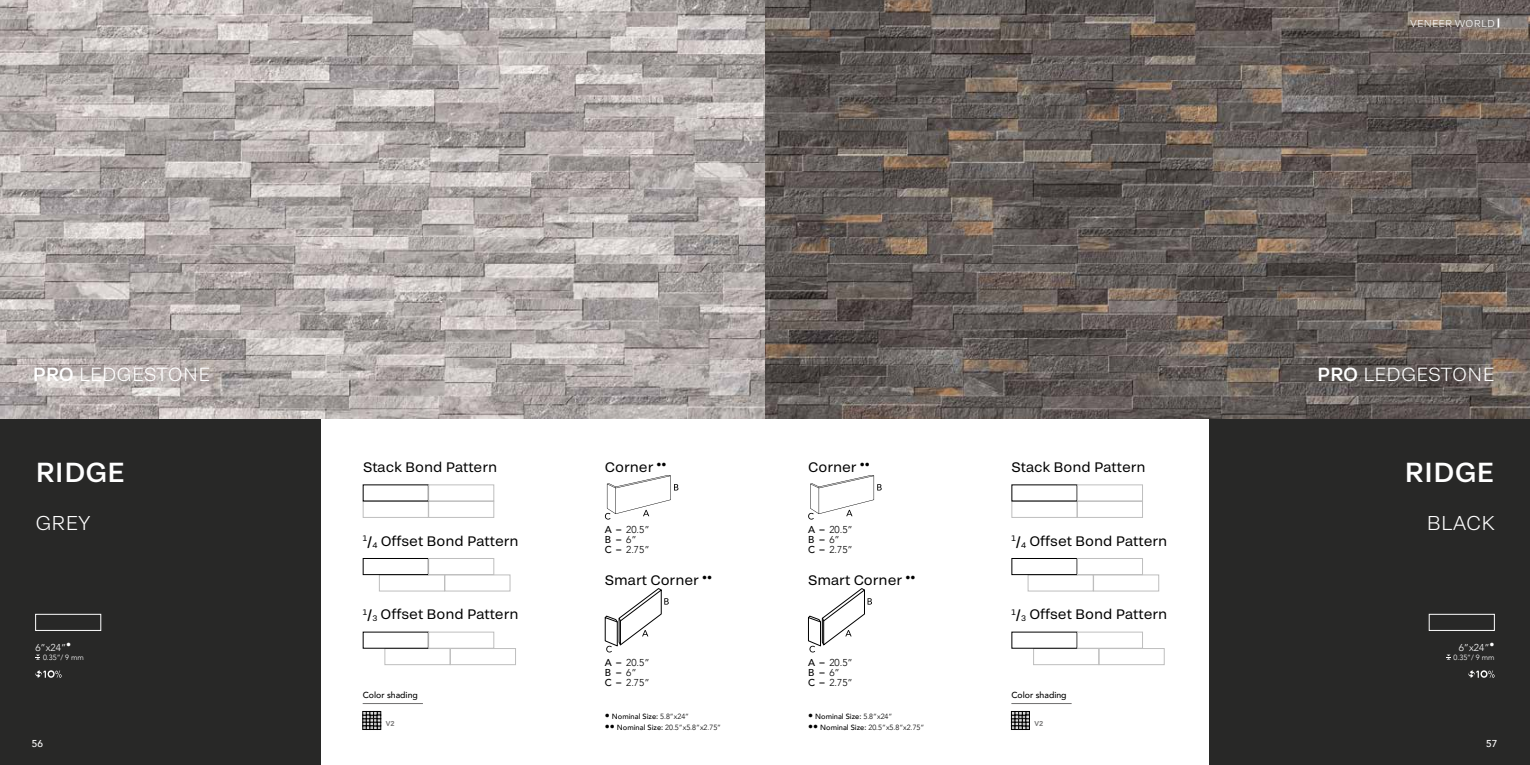
<style>
.page{position:relative;width:1530px;height:765px;background:#fff}
.page>*{position:absolute;margin:0;border:0;box-sizing:border-box;transform-origin:0 0}
.t1{font:500 27.5px "Grtsk Peta";color:#fff}
.t2{font:300 20px "Grtsk Peta";color:#fff}
.t3{font:300 19px "Grtsk Peta";color:#fff}
.t4{font:13.75px "Grtsk Peta";color:#000}
.t5{font:300 10px/10px "Avenir";color:#000}
.t6{font:300 10px "Avenir";color:#fff}
.t7{font:300 10px "Grtsk Peta";letter-spacing:.02em;color:#fff}
.t8{font:500 10px "Avenir";color:#fff}
.t9{font:500 8.75px "Avenir";color:#000}
.t10{font:300 7.5px "Avenir";color:#000}
.t11{font:500 7.5px "Avenir";color:#000}
.t12{font:300 7.5px "Avenir";color:#fff}
.t13{font:800 7px "Avenir";color:#706f6f}
.s1{font-weight:500}
.s2{font-weight:900;font-size:10px}
.s3{font-weight:300}
</style>
<div class="page">
<div style="left:1210px;top:419px;width:320px;height:346px;background:#282827"></div>
<div style="left:0;top:419px;width:320px;height:346px;background:#282827"></div>
<img style="left:0;top:0;width:1530px;height:419px">
<svg style="left:35px;top:670px;width:27px;height:8px"></svg>
<svg style="left:1468px;top:670px;width:27px;height:8px"></svg>
<svg style="left:363px;top:711px;width:18px;height:19px"></svg>
<hr style="left:363px;top:703px;width:60px;height:1px;background:#706f6f">
<div style="left:363px;top:501px;width:65px;height:17px;border:1px solid #bebebe"></div>
<div style="left:428px;top:501px;width:66px;height:17px;border:1px solid #bebebe"></div>
<div style="left:428px;top:485px;width:66px;height:16px;border:1px solid #bebebe"></div>
<div style="left:379px;top:575px;width:66px;height:16px;border:1px solid #bebebe"></div>
<div style="left:445px;top:575px;width:65px;height:16px;border:1px solid #bebebe"></div>
<div style="left:363px;top:558px;width:66px;height:17px;border:1px solid #000"></div>
<div style="left:428px;top:558px;width:66px;height:17px;border:1px solid #bebebe"></div>
<div style="left:385px;top:648px;width:65px;height:17px;border:1px solid #bebebe"></div>
<div style="left:450px;top:648px;width:66px;height:17px;border:1px solid #bebebe"></div>
<div style="left:363px;top:632px;width:66px;height:17px;border:1px solid #000"></div>
<div style="left:428px;top:632px;width:66px;height:16px;border:1px solid #bebebe"></div>
<svg style="left:1011px;top:711px;width:19px;height:19px"></svg>
<hr style="left:1011px;top:703px;width:61px;height:1px;background:#706f6f">
<div style="left:1012px;top:501px;width:65px;height:17px;border:1px solid #bebebe"></div>
<div style="left:1077px;top:501px;width:66px;height:17px;border:1px solid #bebebe"></div>
<div style="left:1077px;top:485px;width:66px;height:16px;border:1px solid #bebebe"></div>
<div style="left:1028px;top:575px;width:65px;height:16px;border:1px solid #bebebe"></div>
<div style="left:1093px;top:575px;width:66px;height:16px;border:1px solid #bebebe"></div>
<div style="left:1011px;top:558px;width:67px;height:17px;border:1px solid #000"></div>
<div style="left:1077px;top:558px;width:66px;height:17px;border:1px solid #bebebe"></div>
<div style="left:1033px;top:648px;width:66px;height:17px;border:1px solid #bebebe"></div>
<div style="left:1099px;top:648px;width:65px;height:17px;border:1px solid #bebebe"></div>
<div style="left:1077px;top:632px;width:66px;height:16px;border:1px solid #bebebe"></div>
<div style="left:35px;top:614px;width:66px;height:17px;border:1px solid #fff"></div>
<div style="left:1429px;top:614px;width:66px;height:17px;border:1px solid #fff"></div>
<svg style="left:35px;top:655px;width:5px;height:5px"></svg>
<svg style="left:1446px;top:655px;width:5px;height:5px"></svg>
<svg style="left:605px;top:475px;width:73px;height:45px"></svg>
<svg style="left:604px;top:588px;width:65px;height:64px"></svg>
<svg style="left:808px;top:475px;width:74px;height:45px"></svg>
<svg style="left:808px;top:588px;width:64px;height:64px"></svg>
<p class="t7" style="left:1410px;top:17px;width:86px">VENEER WORLD</p>
<h3 class="t3" style="left:33px;top:363px;width:179px"><span class="s1">PRO</span> LEDGESTONE</h3>
<h3 class="t3" style="left:1317px;top:363px;width:179px"><span class="s1">PRO</span> LEDGESTONE</h3>
<p class="t4" style="left:363px;top:459px;width:136px">Stack Bond Pattern</p>
<p class="t4" style="left:1011px;top:459px;width:136px">Stack Bond Pattern</p>
<p class="t4" style="left:605px;top:458px;width:63px">Corner <sup>••</sup></p>
<p class="t4" style="left:808px;top:458px;width:63px">Corner <sup>••</sup></p>
<h1 class="t1" style="left:35px;top:456px;width:91px">RIDGE</h1>
<h2 class="t2" style="left:35px;top:510px;width:57px">GREY</h2>
<h2 class="t2" style="left:1426px;top:510px;width:70px">BLACK</h2>
<h1 class="t1" style="left:1405px;top:456px;width:91px">RIDGE</h1>
<p class="t5" style="left:605px;top:525px;width:46px"><span class="s1">A</span> = 20.5”<br><span class="s1">B</span>=6”<br><span class="s1">C</span> = 2.75”</p>
<p class="t4" style="left:605px;top:571px;width:109px">Smart Corner <sup>••</sup></p>
<p class="t5" style="left:808px;top:525px;width:46px"><span class="s1">A</span> = 20.5”<br><span class="s1">B</span>=6”<br><span class="s1">C</span> = 2.75”</p>
<p class="t4" style="left:808px;top:571px;width:109px">Smart Corner <sup>••</sup></p>
<p class="t4" style="left:363px;top:532px;width:157px"><sup>1</sup>/<sub>4</sub> Offset Bond Pattern</p>
<p class="t4" style="left:1011px;top:532px;width:157px"><sup>1</sup>/<sub>4</sub> Offset Bond Pattern</p>
<p class="t6" style="left:35px;top:642px;width:37px">6”x24”<sup>•</sup></p>
<p class="t12" style="left:43px;top:653px;width:42px">0.35”/ 9 mm</p>
<p class="t4" style="left:363px;top:606px;width:157px"><sup>1</sup>/<sub>3</sub> Offset Bond Pattern</p>
<p class="t4" style="left:1011px;top:606px;width:157px"><sup>1</sup>/<sub>3</sub> Offset Bond Pattern</p>
<p class="t9" style="left:363px;top:687px;width:57px">Color shading</p>
<p class="t13" style="left:386px;top:718px;width:10px">V2</p>
<p class="t5" style="left:605px;top:658px;width:46px"><span class="s1">A</span> = 20.5”<br><span class="s1">B</span>=6”<br><span class="s1">C</span> = 2.75”</p>
<p class="t11" style="left:605px;top:709px;width:86px"><span class="s2">•</span> Nominal Size: <span class="s3">5.8”x24”</span></p>
<p class="t10" style="left:605px;top:723px;width:118px"><span class="s2">••</span> <span class="s1">Nominal Size:</span> 20.5”x5.8”x2.75”</p>
<p class="t5" style="left:808px;top:658px;width:46px"><span class="s1">A</span> = 20.5”<br><span class="s1">B</span>=6”<br><span class="s1">C</span> = 2.75”</p>
<p class="t11" style="left:808px;top:709px;width:86px"><span class="s2">•</span> Nominal Size: <span class="s3">5.8”x24”</span></p>
<p class="t10" style="left:808px;top:723px;width:118px"><span class="s2">••</span> <span class="s1">Nominal Size:</span> 20.5”x5.8”x2.75”</p>
<p class="t9" style="left:1011px;top:687px;width:57px">Color shading</p>
<p class="t13" style="left:1034px;top:718px;width:10px">V2</p>
<p class="t6" style="left:1459px;top:642px;width:37px">6”x24”<sup>•</sup></p>
<p class="t12" style="left:1454px;top:653px;width:42px">0.35”/ 9 mm</p>
<p class="t8" style="left:32px;top:735px;width:13px">56</p>
<p class="t8" style="left:1486px;top:735px;width:13px">57</p>
</div>
